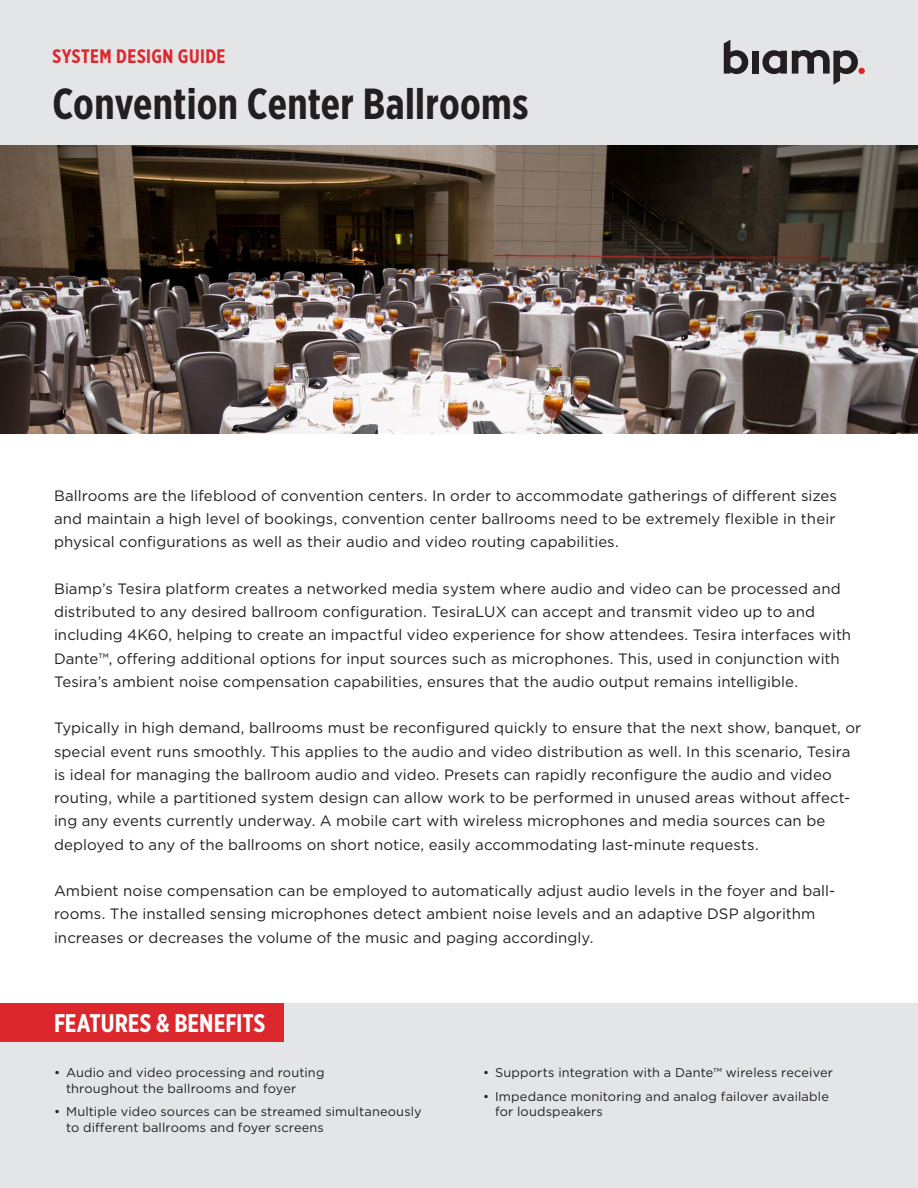
<style>
.page{position:relative;width:918px;height:1188px;background:#fff}
.page>*{position:absolute;margin:0;border:0;box-sizing:border-box;transform-origin:0 0}
.t1{font:700 43.5px "Gotham X Narrow";letter-spacing:.005em;color:#231f20}
.Features_Benefits{font:700 25.5px "Gotham X Narrow";color:#fff}
.t2{font:700 19.5px "Gotham X Narrow";letter-spacing:.02em;color:#dc272d}
.Intro_copy{font:15px/23.2px "Gotham";letter-spacing:.005em;color:#231f20}
.t3{font:12.75px/15.8px "Gotham";letter-spacing:.015em;color:#231f20}
</style>
<div class="page">
<div style="left:0;top:0;width:918px;height:146px;background:#e4e5e7"></div>
<svg style="left:724px;top:40px;width:24px;height:34px"></svg>
<div style="left:752px;top:51px;width:7px;height:23px;background:#231f20"></div>
<svg style="left:762px;top:50px;width:103px;height:35px"></svg>
<div style="left:0;top:1004px;width:918px;height:184px;background:#e4e5e7"></div>
<div style="left:0;top:1003px;width:284px;height:39px;background:#dc272d"></div>
<img style="left:0;top:146px;width:918px;height:288px">
<h1 class="t2" style="left:52px;top:44px;width:174px">SYSTEM DESIGN GUIDE</h1>
<h1 class="t1" style="left:52px;top:76px;width:477px">Convention Center Ballrooms</h1>
<p class="Intro_copy" style="left:54px;top:484px;width:784px;text-align:justify">Ballrooms are the lifeblood of convention centers. In order to accommodate gatherings of different sizes and maintain a high level of bookings, convention center ballrooms need to be extremely flexible in their physical configurations as well as their audio and video routing capabilities.</p>
<p class="Intro_copy" style="left:54px;top:577px;width:799px">Biamp’s Tesira platform creates a networked media system where audio and video can be processed and distributed to any desired ballroom configuration. TesiraLUX can accept and transmit video up to and including 4K60, helping to create an impactful video experience for show attendees. Tesira interfaces with Dante™, offering additional options for input sources such as microphones. This, used in conjunction with Tesira’s ambient noise compensation capabilities, ensures that the audio output remains intelligible.</p>
<p class="Intro_copy" style="left:54px;top:716px;width:809px">Typically in high demand, ballrooms must be reconfigured quickly to ensure that the next show, banquet, or special event runs smoothly. This applies to the audio and video distribution as well. In this scenario, Tesira is ideal for managing the ballroom audio and video. Presets can rapidly reconfigure the audio and video routing, while a partitioned system design can allow work to be performed in unused areas without affect&shy;ing any events currently underway. A mobile cart with wireless microphones and media sources can be deployed to any of the ballrooms on short notice, easily accommodating last-minute requests.</p>
<p class="Intro_copy" style="left:54px;top:879px;width:783px">Ambient noise compensation can be employed to automatically adjust audio levels in the foyer and ball&shy;rooms. The installed sensing microphones detect ambient noise levels and an adaptive DSP algorithm increases or decreases the volume of the music and paging accordingly.</p>
<p class="Features_Benefits" style="left:54px;top:1007px;width:213px">FEATURES &amp; BENEFITS</p>
<p class="t3" style="left:66px;top:1065px;width:260px;text-indent:-12px">• Audio and video processing and routing throughout the ballrooms and foyer</p>
<p class="t3" style="left:66px;top:1104px;width:357px;text-indent:-12px">• Multiple video sources can be streamed simultaneously to different ballrooms and foyer screens</p>
<p class="t3" style="left:483px;top:1065px;width:351px">• Supports integration with a Dante™ wireless receiver</p>
<p class="t3" style="left:495px;top:1088px;width:335px;text-indent:-12px">• Impedance monitoring and analog failover available for loudspeakers</p>
</div>
